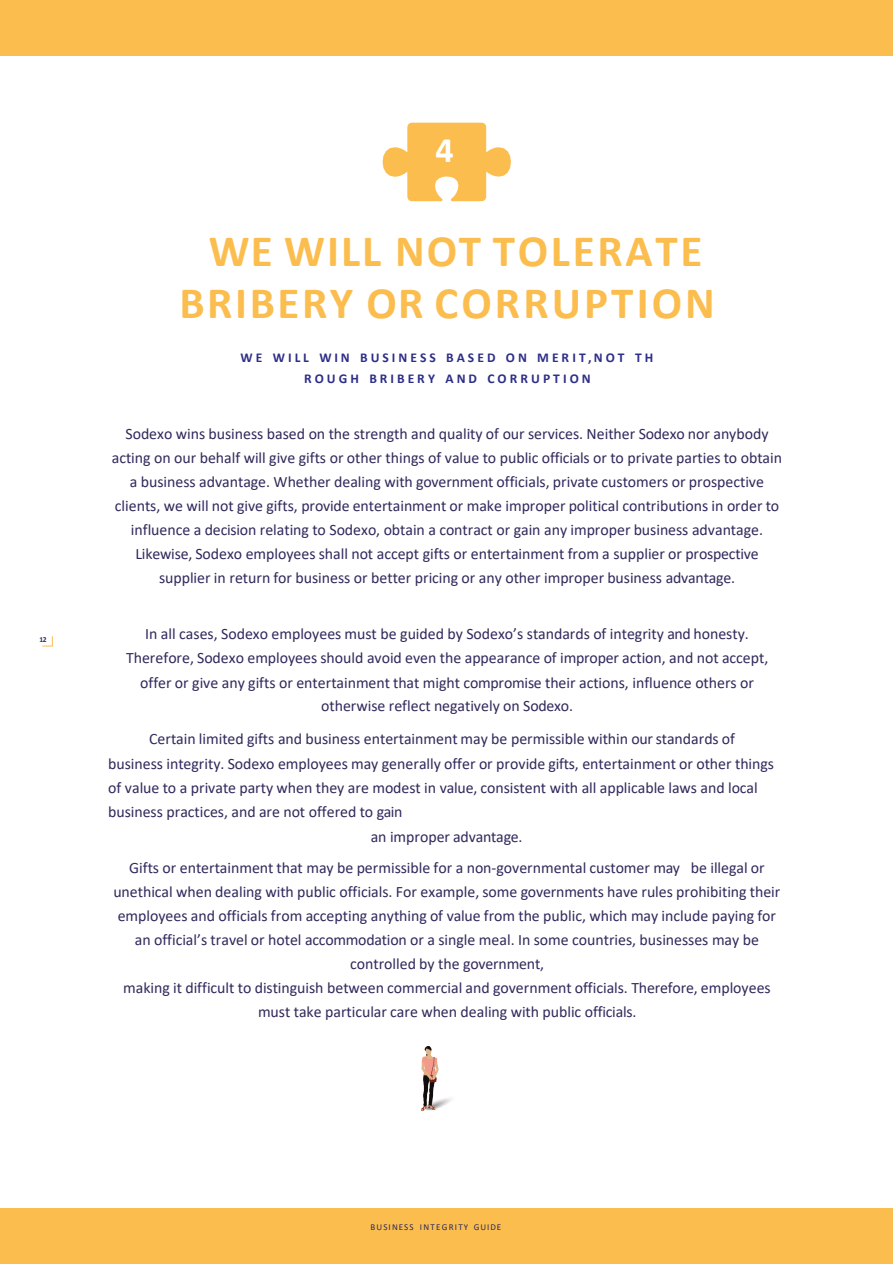
<style>
.page{position:relative;width:893px;height:1264px;background:#fff}
.page>*{position:absolute;margin:0;border:0;box-sizing:border-box;transform-origin:0 0}
.t1{font:700 45px/52.3px "Calibri";letter-spacing:.06em;color:#fbbd4e;text-align:center}
.t2{font:700 36px "Calibri";color:#fff}
.t3{font:15.9px/24px "Calibri";color:#32285b;text-align:center}
.t4{font:700 13.5px/21px "Calibri";letter-spacing:.23em;color:#2d2e87;text-align:center}
.t5{font:9px "Calibri";letter-spacing:.12em;color:#2a295c}
.t6{font:700 7.5px "Calibri";color:#32285b}
</style>
<div class="page">
<img style="left:421px;top:1046px;width:30px;height:66px">
<div style="left:0;top:1208px;width:892px;height:55px;background:#fbbd4e"></div>
<svg style="left:42px;top:636px;width:11px;height:10px"></svg>
<div style="left:0;top:0;width:892px;height:55px;background:#fbbd4e"></div>
<svg style="left:382px;top:123px;width:129px;height:78px"></svg>
<p class="t6" style="left:39px;top:634px;width:9px">12</p>
<p class="t2" style="left:435px;top:125px;width:20px">4</p>
<h2 class="t1" style="left:179px;top:224px;width:536px">WE WILL NOT TOLERATE<br>BRIBERY OR CORRUPTION</h2>
<p class="t4" style="left:241px;top:346px;width:414px">W E WI L L W I N BU S I NE S S B A S E D O N M E R IT,N O T TH<br>RO U GH B RI B ER Y AN D CO R RU PT I ON</p>
<p class="t3" style="left:112px;top:421px;width:671px">Sodexo wins business based on the strength and quality of our services. Neither Sodexo nor anybody acting on our behalf will give gifts or other things of value to public officials or to private parties to obtain a business advantage. Whether dealing with government officials, private customers or prospective clients, we will not give gifts, provide entertainment or make improper political contributions in order to influence a decision relating to Sodexo, obtain a contract or gain any improper business advantage.<br>Likewise, Sodexo employees shall not accept gifts or entertainment from a supplier or prospective supplier in return for business or better pricing or any other improper business advantage.</p>
<p class="t3" style="left:126px;top:621px;width:643px">In all cases, Sodexo employees must be guided by Sodexo’s standards of integrity and honesty.<br>Therefore, Sodexo employees should avoid even the appearance of improper action, and not accept, offer or give any gifts or entertainment that might compromise their actions, influence others or otherwise reflect negatively on Sodexo.</p>
<p class="t3" style="left:108px;top:726px;width:667px;text-align:left;text-indent:41px">Certain limited gifts and business entertainment may be permissible within our standards of business integrity. Sodexo employees may generally offer or provide gifts, entertainment or other things of value to a private party when they are modest in value, consistent with all applicable laws and local business practices, and are not offered to gain</p>
<p class="t3" style="left:371px;top:824px;width:153px">an improper advantage.</p>
<p class="t3" style="left:113px;top:855px;width:668px">Gifts or entertainment that may be permissible for a non-governmental customer may be illegal or unethical when dealing with public officials. For example, some governments have rules prohibiting their employees and officials from accepting anything of value from the public, which may include paying for an official’s travel or hotel accommodation or a single meal. In some countries, businesses may be controlled by the government,</p>
<p class="t3" style="left:123px;top:975px;width:649px">making it difficult to distinguish between commercial and government officials. Therefore, employees must take particular care when dealing with public officials.</p>
<p class="t5" style="left:370px;top:1220px;width:132px">BUSINESS INTEGRITY GUIDE</p>
</div>
